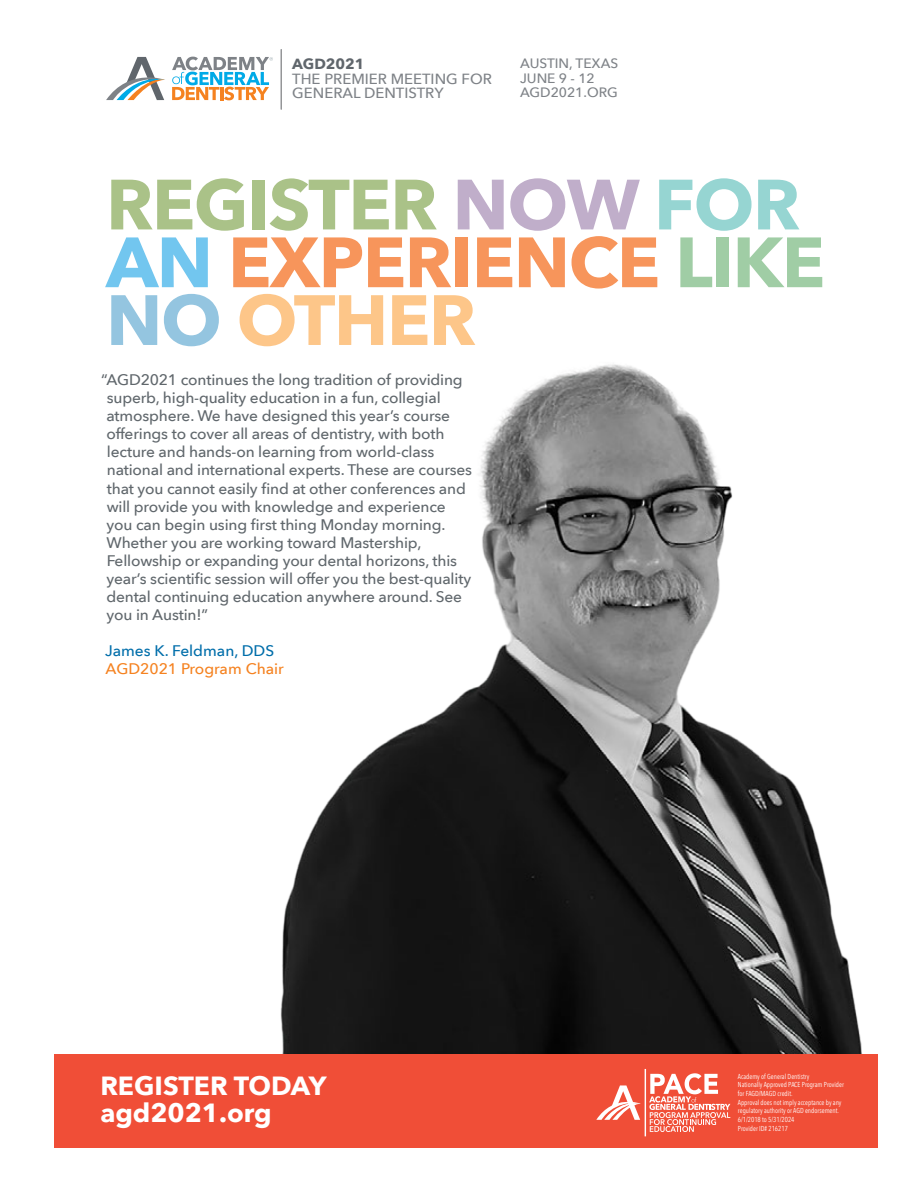
<style>
.page{position:relative;width:918px;height:1188px;background:#fff}
.page>*{position:absolute;margin:0;border:0;box-sizing:border-box;transform-origin:0 0}
.t1{font:700 70.35px/57.8px "Avenir Next LT Pro";letter-spacing:-.02em;color:#f7955b}
.t2{font:700 26.25px/27.8px "Avenir Next LT Pro";color:#fff}
.t3{font:500 15.3px/18px "Avenir Next LT Pro";letter-spacing:-.01em;color:#60676c}
.t4{font:500 15.3px "Avenir Next LT Pro";color:#f58220}
.t5{font:500 15.3px "Avenir Next LT Pro";color:#006eaa}
.t6{font:500 14.7px/14.7px "Avenir Next LT Pro";color:#7e8287}
.t7{font:700 14.7px "Avenir Next LT Pro";color:#60666c}
.t8{font:500 13.5px/14.5px "Avenir Next LT Pro";color:#7e8287}
.t9{font:condensed 7.2px/8.7px "Avenir Next LT Pro";color:#fff;scale:.96 1}
.s1{color:#aac288}
.s2{color:#c0aeca}
.s3{color:#96d5d2}
.s4{color:#72c6ef}
.s5{color:#a0cda5}
.s6{color:#94c5e0}
.s7{color:#fdc689}
</style>
<div class="page">
<img style="left:280px;top:364px;width:582px;height:690px">
<div style="left:54px;top:1054px;width:824px;height:94px;background:#f04e37"></div>
<svg style="left:596px;top:1085px;width:45px;height:35px"></svg>
<hr style="left:645px;top:1069px;width:1px;height:67px;background:#fff">
<svg style="left:649px;top:1073px;width:81px;height:59px"></svg>
<svg style="left:106px;top:57px;width:59px;height:43px"></svg>
<hr style="left:281px;top:49px;width:1px;height:60px;background:#9a9a9b">
<svg style="left:172px;top:57px;width:101px;height:43px"></svg>
<p class="t7" style="left:292px;top:55px;width:74px">AGD2021</p>
<p class="t6" style="left:292px;top:71px;width:201px">THE PREMIER MEETING FOR<br>GENERAL DENTISTRY</p>
<p class="t8" style="left:520px;top:56px;width:100px">AUSTIN, TEXAS<br>JUNE 9 - 12<br>AGD2021.ORG</p>
<h1 class="t1" style="left:106px;top:175px;width:721px"><span class="s1">REGISTER</span> <span class="s2">NOW</span> <span class="s3">FOR<br></span><span class="s4">AN</span> EXPERIENCE <span class="s5">LIKE<br></span><span class="s6">NO</span> <span class="s7">OTHER</span></h1>
<p class="t3" style="left:106px;top:371px;width:367px;text-indent:-5px">“AGD2021 continues the long tradition of providing superb, high-quality education in a fun, collegial atmosphere. We have designed this year’s course offerings to cover all areas of dentistry, with both lecture and hands-on learning from world-class national and international experts. These are courses that you cannot easily find at other conferences and will provide you with knowledge and experience you can begin using first thing Monday morning.<br>Whether you are working toward Mastership, Fellowship or expanding your dental horizons, this year’s scientific session will offer you the best-quality dental continuing education anywhere around. See you in Austin!”</p>
<p class="t5" style="left:105px;top:642px;width:171px">James K. Feldman, DDS</p>
<p class="t4" style="left:106px;top:660px;width:180px">AGD2021 Program Chair</p>
<h2 class="t2" style="left:100px;top:1071px;width:228px">REGISTER TODAY agd2021.org</h2>
<p class="t9" style="left:738px;top:1072px;width:112px">Academy of General Dentistry<br>Nationally Approved PACE Program Provider for FAGD/MAGD credit.<br>Approval does not imply acceptance by any regulatory authority or AGD endorsement.<br>6/1/2018 to 5/31/2024<br>Provider ID# 216217</p>
</div>
